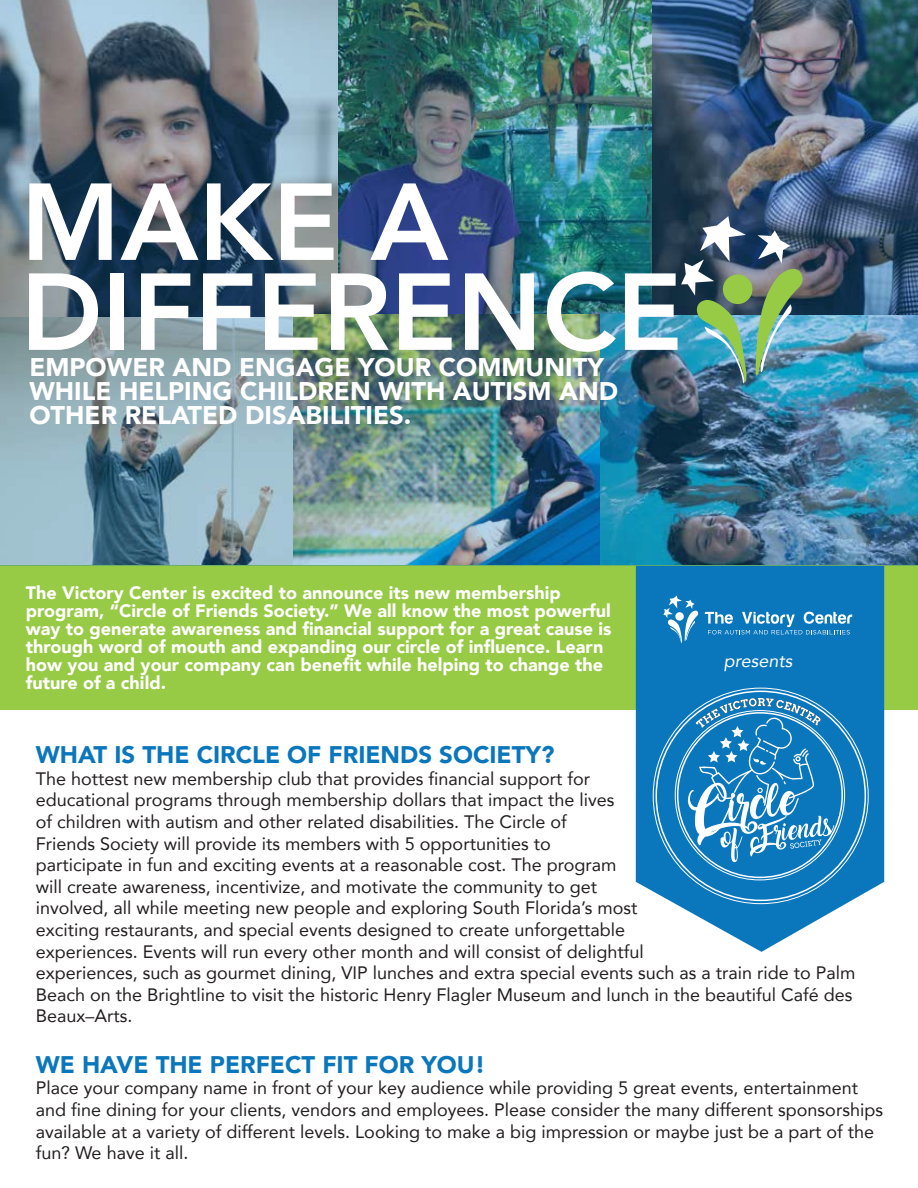
<style>
.page{position:relative;width:918px;height:1188px;background:#fff}
.page>*{position:absolute;margin:0;border:0;box-sizing:border-box;transform-origin:0 0}
.t1{font:800 108px/90px "Avenir";color:#fff}
.t2{font:900 25.5px/24px "Avenir";color:#fff}
.t3{font:900 24px "Avenir";color:#0a76bc}
.t4{font:18px/21.6px "Avenir";color:#231f20}
.t5{font:900 18px/18px "Avenir";color:#fff}
.t6{font:italic 18px "Avenir";color:#fff}
</style>
<div class="page">
<div style="left:0;top:566px;width:918px;height:144px;background:#97ca45"></div>
<img style="left:0;top:0;width:918px;height:566px">
<svg style="left:636px;top:566px;width:248px;height:386px;background:#328cc6"></svg>
<svg style="left:688px;top:698px;width:146px;height:164px;background:#3f93c9"></svg>
<svg style="left:705px;top:612px;width:147px;height:22px;background:#4798cc"></svg>
<svg style="left:663px;top:595px;width:35px;height:48px;background:#4496cb"></svg>
<div style="left:675px;top:612px;width:9px;height:9px;background:#fff;border-radius:50%"></div>
<img style="left:681px;top:216px;width:66px;height:167px">
<img style="left:755px;top:230px;width:49px;height:146px">
<div style="left:723px;top:274px;width:29px;height:30px;background:#97ca45;border-radius:50%"></div>
<h1 class="t1" style="left:20px;top:177px;width:663px">MAKE A<br>DIFFERENCE</h1>
<h2 class="t2" style="left:29px;top:354px;width:590px">EMPOWER AND ENGAGE YOUR COMMUNITY<br>WHILE HELPING CHILDREN WITH AUTISM AND<br>OTHER RELATED DISABILITIES.</h2>
<p class="t5" style="left:26px;top:584px;width:587px">The Victory Center is excited to announce its new membership program, “Circle of Friends Society.” We all know the most powerful way to generate awareness and financial support for a great cause is through word of mouth and expanding our circle of influence. Learn how you and your company can benefit while helping to change the future of a child.</p>
<p class="t6" style="left:724px;top:650px;width:70px">presents</p>
<h3 class="t3" style="left:36px;top:734px;width:520px">WHAT IS THE CIRCLE OF FRIENDS SOCIETY?</h3>
<p class="t4" style="left:36px;top:767px;width:821px">The hottest new membership club that provides financial support for<br>educational programs through membership dollars that impact the lives<br>of children with autism and other related disabilities. The Circle of<br>Friends Society will provide its members with 5 opportunities to<br>participate in fun and exciting events at a reasonable cost. The program<br>will create awareness, incentivize, and motivate the community to get<br>involved, all while meeting new people and exploring South Florida’s most<br>exciting restaurants, and special events designed to create unforgettable<br>experiences. Events will run every other month and will consist of delightful<br>experiences, such as gourmet dining, VIP lunches and extra special events such as a train ride to Palm Beach on the Brightline to visit the historic Henry Flagler Museum and lunch in the beautiful Café des Beaux–Arts.</p>
<h3 class="t3" style="left:36px;top:1044px;width:451px">WE HAVE THE PERFECT FIT FOR YOU!</h3>
<p class="t4" style="left:36px;top:1077px;width:849px">Place your company name in front of your key audience while providing 5 great events, entertainment and fine dining for your clients, vendors and employees. Please consider the many different sponsorships available at a variety of different levels. Looking to make a big impression or maybe just be a part of the fun? We have it all.</p>
</div>
